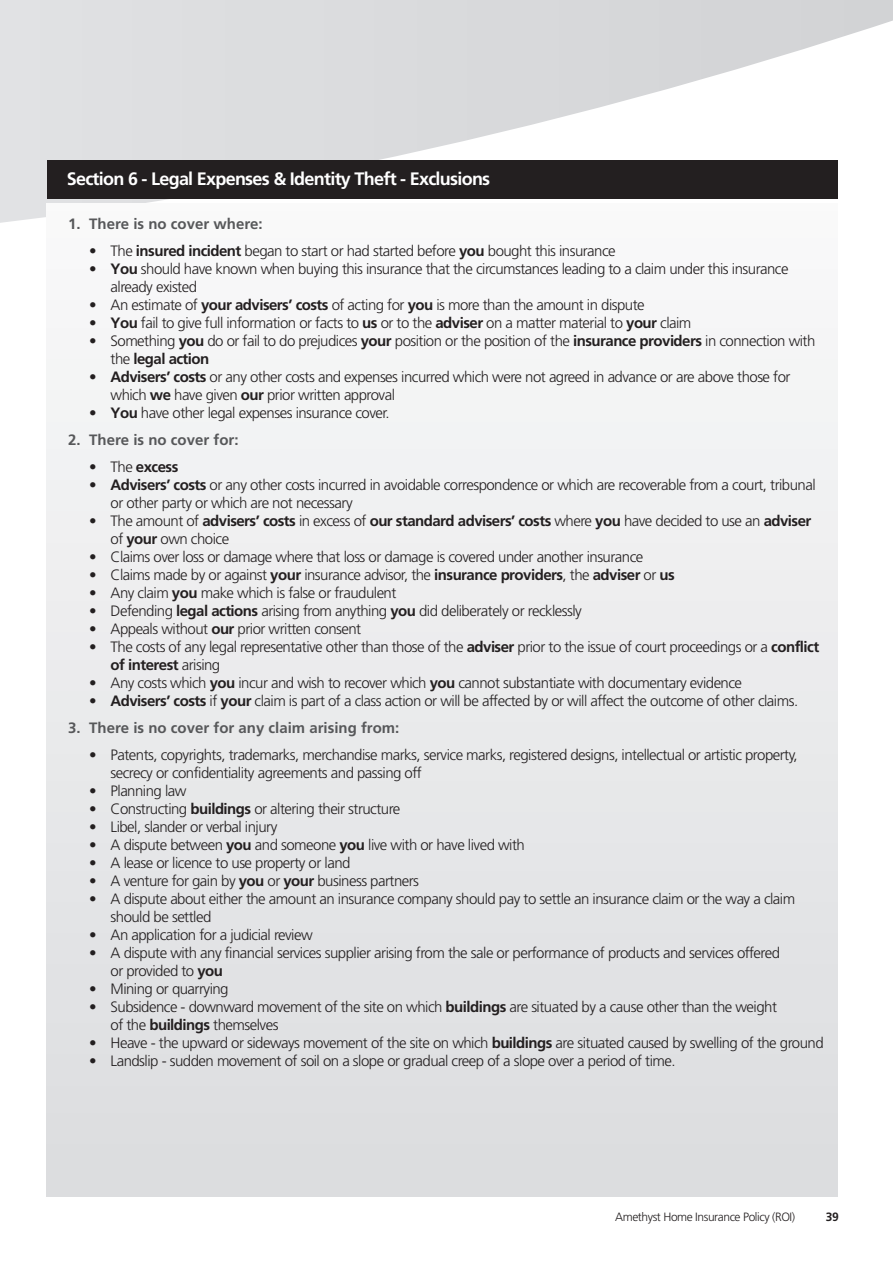
<style>
.page{position:relative;width:893px;height:1263px;background:#fff}
.page>*{position:absolute;margin:0;border:0;box-sizing:border-box;transform-origin:0 0}
.t1{font:700 18px "Frutiger";letter-spacing:-.04em;color:#fff}
.t2{font:300 15px/18px "Frutiger";letter-spacing:-.035em;color:#231f20}
.t3{font:700 15px "Frutiger";color:#57585a}
.t4{font:700 15px "Frutiger";letter-spacing:-.035em;color:#231f20}
.t5{font:300 12px "Frutiger";letter-spacing:-.035em;color:#231f20}
.t6{font:700 12px "Frutiger";color:#231f20}
.s1{font-weight:700}
.s2{font-weight:300}
</style>
<div class="page">
<svg style="left:0;top:0;width:893px;height:223px"></svg>
<div style="left:47px;top:161px;width:791px;height:38px;background:#231f20"></div>
<div style="left:47px;top:204px;width:791px;height:993px;background:linear-gradient(to bottom,#f9fafa,#dbdcde)"></div>
<p class="t1" style="left:67px;top:171px;width:425px">Section 6 - Legal Expenses &amp; Identity Theft - Exclusions</p>
<p class="t3" style="left:68px;top:218px;width:196px">1. There is no cover where:</p>
<p class="t2" style="left:89px;top:243px;width:528px">• The <span class="s1">insured incident</span> began to start or had started before <span class="s1">you</span> bought this insurance</p>
<p class="t2" style="left:111px;top:261px;width:679px;text-indent:-21px">• <span class="s1">You</span> should have known when buying this insurance that the circumstances leading to a claim under this insurance already existed</p>
<p class="t2" style="left:89px;top:297px;width:557px">• An estimate of <span class="s1">your advisers’ costs</span> of acting for <span class="s1">you</span> is more than the amount in dispute</p>
<p class="t2" style="left:89px;top:315px;width:604px">• <span class="s1">You</span> fail to give full information or facts to <span class="s1">us</span> or to the <span class="s1">adviser</span> on a matter material to <span class="s1">your</span> claim</p>
<p class="t2" style="left:111px;top:333px;width:706px;text-indent:-21px">• Something <span class="s1">you</span> do or fail to do prejudices <span class="s1">your</span> position or the position of the <span class="s1">insurance providers</span> in connection with the <span class="s1">legal action</span></p>
<p class="t2" style="left:111px;top:369px;width:681px;text-indent:-21px">• <span class="s1">Advisers’ costs</span> or any other costs and expenses incurred which were not agreed in advance or are above those for which <span class="s1">we</span> have given <span class="s1">our</span> prior written approval</p>
<p class="t2" style="left:89px;top:405px;width:302px">• <span class="s1">You</span> have other legal expenses insurance cover.</p>
<p class="t3" style="left:68px;top:434px;width:172px">2. There is no cover for:</p>
<p class="t4" style="left:89px;top:461px;width:91px"><span class="s2">• The</span> excess</p>
<p class="t2" style="left:111px;top:477px;width:707px;text-indent:-21px">• <span class="s1">Advisers’ costs</span> or any other costs incurred in avoidable correspondence or which are recoverable from a court, tribunal or other party or which are not necessary</p>
<p class="t2" style="left:111px;top:513px;width:702px;text-indent:-21px">• The amount of <span class="s1">advisers’ costs</span> in excess of <span class="s1">our standard advisers’ costs</span> where <span class="s1">you</span> have decided to use an <span class="s1">adviser </span>of <span class="s1">your</span> own choice</p>
<p class="t2" style="left:89px;top:549px;width:556px">• Claims over loss or damage where that loss or damage is covered under another insurance</p>
<p class="t2" style="left:89px;top:567px;width:587px">• Claims made by or against <span class="s1">your</span> insurance advisor, the <span class="s1">insurance providers</span>, the <span class="s1">adviser</span> or <span class="s1">us</span></p>
<p class="t2" style="left:89px;top:585px;width:309px">• Any claim <span class="s1">you</span> make which is false or fraudulent</p>
<p class="t2" style="left:89px;top:603px;width:494px">• Defending <span class="s1">legal actions</span> arising from anything <span class="s1">you</span> did deliberately or recklessly</p>
<p class="t2" style="left:89px;top:621px;width:273px">• Appeals without <span class="s1">our</span> prior written consent</p>
<p class="t2" style="left:111px;top:639px;width:710px;text-indent:-21px">• The costs of any legal representative other than those of the <span class="s1">adviser</span> prior to the issue of court proceedings or a <span class="s1">conflict of interest</span> arising</p>
<p class="t2" style="left:89px;top:675px;width:654px">• Any costs which <span class="s1">you</span> incur and wish to recover which <span class="s1">you</span> cannot substantiate with documentary evidence</p>
<p class="t2" style="left:89px;top:693px;width:710px">• <span class="s1">Advisers’ costs</span> if <span class="s1">your</span> claim is part of a class action or will be affected by or will affect the outcome of other claims.</p>
<p class="t3" style="left:68px;top:722px;width:333px">3. There is no cover for any claim arising from:</p>
<p class="t2" style="left:111px;top:747px;width:689px;text-indent:-21px">• Patents, copyrights, trademarks, merchandise marks, service marks, registered designs, intellectual or artistic property, secrecy or confidentiality agreements and passing off</p>
<p class="t2" style="left:89px;top:783px;width:99px">• Planning law</p>
<p class="t2" style="left:89px;top:801px;width:313px">• Constructing <span class="s1">buildings</span> or altering their structure</p>
<p class="t2" style="left:89px;top:819px;width:190px">• Libel, slander or verbal injury</p>
<p class="t2" style="left:89px;top:837px;width:437px">• A dispute between <span class="s1">you</span> and someone <span class="s1">you</span> live with or have lived with</p>
<p class="t2" style="left:89px;top:855px;width:263px">• A lease or licence to use property or land</p>
<p class="t2" style="left:89px;top:873px;width:331px">• A venture for gain by <span class="s1">you</span> or <span class="s1">your</span> business partners</p>
<p class="t2" style="left:111px;top:891px;width:686px;text-indent:-21px">• A dispute about either the amount an insurance company should pay to settle an insurance claim or the way a claim should be settled</p>
<p class="t2" style="left:89px;top:927px;width:225px">• An application for a judicial review</p>
<p class="t2" style="left:111px;top:945px;width:671px;text-indent:-21px">• A dispute with any financial services supplier arising from the sale or performance of products and services offered or provided to <span class="s1">you</span></p>
<p class="t2" style="left:89px;top:981px;width:141px">• Mining or quarrying</p>
<p class="t2" style="left:111px;top:999px;width:668px;text-indent:-21px">• Subsidence - downward movement of the site on which <span class="s1">buildings</span> are situated by a cause other than the weight of the <span class="s1">buildings</span> themselves</p>
<p class="t2" style="left:89px;top:1035px;width:736px">• Heave - the upward or sideways movement of the site on which <span class="s1">buildings</span> are situated caused by swelling of the ground</p>
<p class="t2" style="left:89px;top:1053px;width:588px">• Landslip - sudden movement of soil on a slope or gradual creep of a slope over a period of time.</p>
<p class="t5" style="left:615px;top:1212px;width:181px">Amethyst Home Insurance Policy (ROI)</p>
<p class="t6" style="left:826px;top:1212px;width:14px">39</p>
</div>
